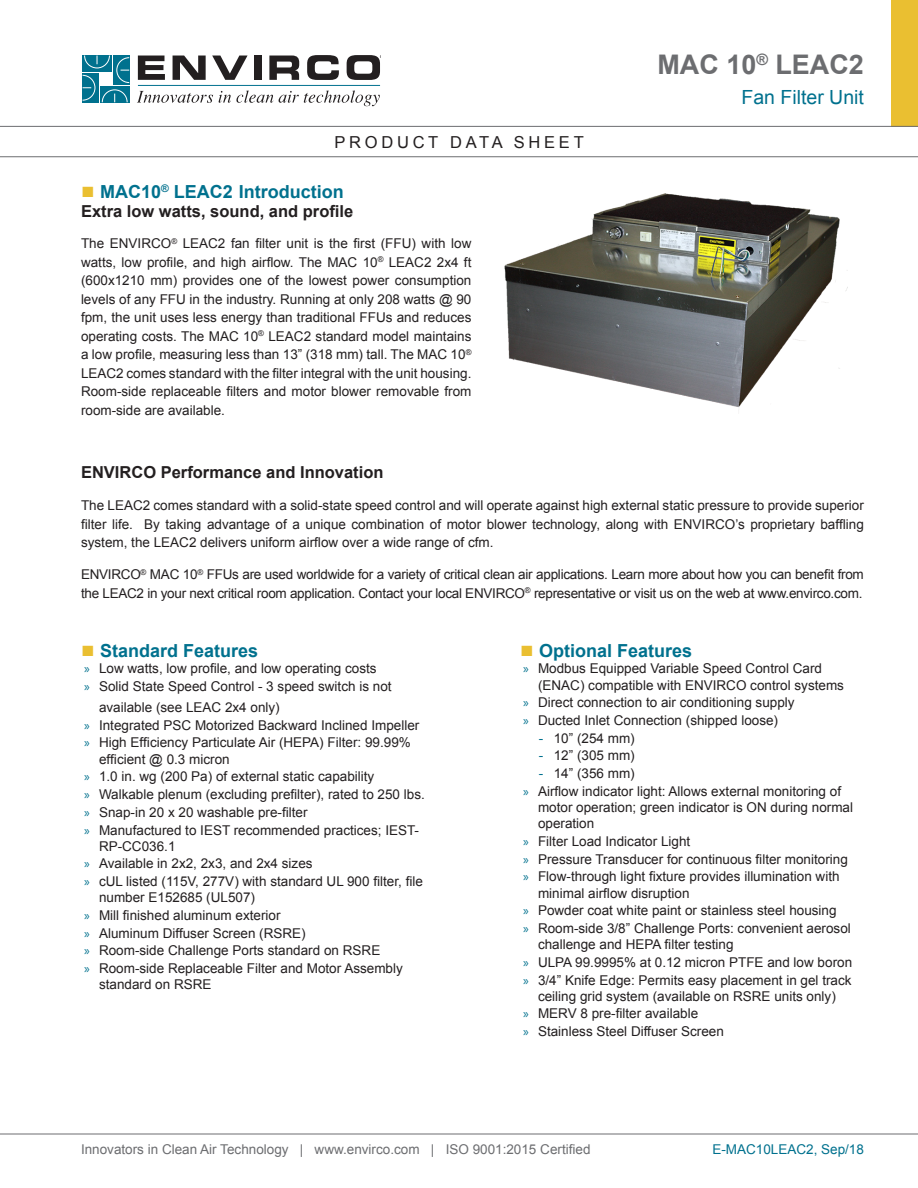
<style>
.page{position:relative;width:918px;height:1188px;background:#fff}
.page>*{position:absolute;margin:0;border:0;box-sizing:border-box;transform-origin:0 0}
.t1{font:700 27px "Arial";color:#6c6d70}
.t2{font:19.5px "Arial";color:#00718e}
.Paragraph_Style_1{font:700 18px "Arial";color:#00718e}
.Text{font:700 16.5px "Arial";color:#231f20}
.t3{font:16.5px "Arial";letter-spacing:.225em;color:#231f20}
.Text-2{font:13.5px/18.5px "Arial";color:#231f20}
.Text-3{font:13.5px/18.5px "Arial";letter-spacing:-.02em;color:#231f20}
.t4{font:13.5px "Arial";color:#6c6d70}
.t5{font:13.5px "Arial";color:#00718e}
.s1{font-family:"Times New Roman";font-weight:400;font-size:22.5px;color:#eabf31}
.s2{font-family:"Myriad Pro";color:#00718e}
.s3{color:#00718e}
</style>
<div class="page">
<hr style="left:0;top:1134px;width:918px;height:1px;background:#6c6d70">
<div style="left:891px;top:0;width:27px;height:126px;background:#eabf31"></div>
<svg style="left:0;top:126px;width:918px;height:31px"></svg>
<svg style="left:138px;top:56px;width:27px;height:24px"></svg>
<svg style="left:173px;top:56px;width:33px;height:24px"></svg>
<svg style="left:212px;top:56px;width:36px;height:24px"></svg>
<svg style="left:269px;top:56px;width:30px;height:24px"></svg>
<svg style="left:307px;top:55px;width:32px;height:25px"></svg>
<div style="left:254px;top:56px;width:7px;height:24px;background:#231f20"></div>
<div style="left:82px;top:56px;width:30px;height:16px;background:#00718e"></div>
<svg style="left:84px;top:55px;width:26px;height:14px"></svg>
<div style="left:113px;top:56px;width:16px;height:29px;background:#00718e"></div>
<svg style="left:116px;top:57px;width:14px;height:26px"></svg>
<div style="left:100px;top:86px;width:29px;height:16px;background:#00718e"></div>
<svg style="left:102px;top:89px;width:26px;height:14px"></svg>
<div style="left:83px;top:73px;width:16px;height:29px;background:#00718e"></div>
<svg style="left:82px;top:75px;width:14px;height:26px"></svg>
<hr style="left:138px;top:85px;width:242px;height:1px;background:#00718e">
<svg style="left:137px;top:90px;width:243px;height:16px"></svg>
<svg style="left:347px;top:55px;width:34px;height:25px"></svg>
<img style="left:504px;top:193px;width:344px;height:215px">
<p class="t3" style="left:335px;top:131px;width:251px">PRODUCT DATA SHEET</p>
<p class="Paragraph_Style_1" style="left:81px;top:180px;width:264px"><span class="s1">■</span> MAC10<sup>®</sup> LEAC2 Introduction</p>
<p class="Text" style="left:81px;top:200px;width:274px">Extra low watts, sound, and profile</p>
<p class="Text-2" style="left:81px;top:235px;width:392px;text-align:justify">The ENVIRCO<sup>®</sup> LEAC2 fan filter unit is the first (FFU) with low watts, low profile, and high airflow. The MAC 10<sup>®</sup> LEAC2 2x4 ft (600x1210 mm) provides one of the lowest power consumption levels of any FFU in the industry. Running at only 208 watts @ 90 fpm, the unit uses less energy than traditional FFUs and reduces operating costs. The MAC 10<sup>®</sup> LEAC2 standard model maintains a low profile, measuring less than 13” (318 mm) tall. The MAC 10<sup>® </sup>LEAC2 comes standard with the filter integral with the unit housing.<br>Room-side replaceable filters and motor blower removable from room-side are available.</p>
<p class="t1" style="left:657px;top:46px;width:208px">MAC 10<sup>®</sup> LEAC2</p>
<p class="t2" style="left:742px;top:84px;width:124px">Fan Filter Unit</p>
<p class="Text" style="left:81px;top:462px;width:304px">ENVIRCO Performance and Innovation</p>
<p class="Text-2" style="left:81px;top:497px;width:784px;text-align:justify">The LEAC2 comes standard with a solid-state speed control and will operate against high external static pressure to provide superior filter life. By taking advantage of a unique combination of motor blower technology, along with ENVIRCO’s proprietary baffling system, the LEAC2 delivers uniform airflow over a wide range of cfm.</p>
<p class="Text-3" style="left:81px;top:565px;width:784px">ENVIRCO<sup>®</sup> MAC 10<sup>®</sup> FFUs are used worldwide for a variety of critical clean air applications. Learn more about how you can benefit from the LEAC2 in your next critical room application. Contact your local ENVIRCO<sup>®</sup> representative or visit us on the web at www.envirco.com.</p>
<p class="Paragraph_Style_1" style="left:81px;top:639px;width:179px"><span class="s1">■</span> Standard Features</p>
<p class="Text-2" style="left:84px;top:659px;width:294px"><span class="s2">»</span> Low watts, low profile, and low operating costs</p>
<p class="Text-2" style="left:99px;top:676px;width:294px;line-height:21px;text-indent:-15px"><span class="s2">»</span> Solid State Speed Control - 3 speed switch is not available (see LEAC 2x4 only)</p>
<p class="Text-2" style="left:84px;top:716px;width:337px"><span class="s2">»</span> Integrated PSC Motorized Backward Inclined Impeller</p>
<p class="Text-2" style="left:99px;top:735px;width:313px;line-height:16.2px;text-indent:-15px"><span class="s2">»</span> High Efficiency Particulate Air (HEPA) Filter: 99.99% efficient @ 0.3 micron</p>
<p class="Text-2" style="left:84px;top:768px;width:292px"><span class="s2">»</span> 1.0 in. wg (200 Pa) of external static capability</p>
<p class="Text-2" style="left:84px;top:785px;width:342px"><span class="s2">»</span> Walkable plenum (excluding prefilter), rated to 250 lbs.</p>
<p class="Text-2" style="left:84px;top:803px;width:225px"><span class="s2">»</span> Snap-in 20 x 20 washable pre-filter</p>
<p class="Text-2" style="left:99px;top:822px;width:322px;line-height:16.2px;text-indent:-15px"><span class="s2">»</span> Manufactured to IEST recommended practices; IEST-<br>RP-CC036.1</p>
<p class="Text-2" style="left:84px;top:855px;width:230px"><span class="s2">»</span> Available in 2x2, 2x3, and 2x4 sizes</p>
<p class="Text-2" style="left:99px;top:873px;width:325px;line-height:16.2px;text-indent:-15px"><span class="s2">»</span> cUL listed (115V, 277V) with standard UL 900 filter, file number E152685 (UL507)</p>
<p class="Text-2" style="left:84px;top:906px;width:198px"><span class="s2">»</span> Mill finished aluminum exterior</p>
<p class="Text-2" style="left:84px;top:924px;width:223px"><span class="s2">»</span> Aluminum Diffuser Screen (RSRE)</p>
<p class="Text-2" style="left:84px;top:942px;width:298px"><span class="s2">»</span> Room-side Challenge Ports standard on RSRE</p>
<p class="Text-2" style="left:99px;top:960px;width:305px;line-height:16.2px;text-indent:-15px"><span class="s2">»</span> Room-side Replaceable Filter and Motor Assembly standard on RSRE</p>
<p class="Paragraph_Style_1" style="left:520px;top:639px;width:174px"><span class="s1">■</span> Optional Features</p>
<p class="Text-2" style="left:538px;top:661px;width:308px;line-height:16.2px;text-indent:-15px"><span class="s2">»</span> Modbus Equipped Variable Speed Control Card (ENAC) compatible with ENVIRCO control systems</p>
<p class="Text-2" style="left:523px;top:693px;width:273px"><span class="s2">»</span> Direct connection to air conditioning supply</p>
<p class="Text-2" style="left:523px;top:711px;width:257px"><span class="s2">»</span> Ducted Inlet Connection (shipped loose)</p>
<p class="Text-2" style="left:539px;top:729px;width:98px"><span class="s3">-</span> 10” (254 mm)</p>
<p class="Text-2" style="left:539px;top:747px;width:98px"><span class="s3">-</span> 12” (305 mm)</p>
<p class="Text-2" style="left:539px;top:764px;width:98px"><span class="s3">-</span> 14” (356 mm)</p>
<p class="Text-2" style="left:538px;top:783px;width:317px;line-height:16.2px;text-indent:-15px"><span class="s2">»</span> Airflow indicator light: Allows external monitoring of motor operation; green indicator is ON during normal operation</p>
<p class="Text-2" style="left:523px;top:832px;width:169px"><span class="s2">»</span> Filter Load Indicator Light</p>
<p class="Text-2" style="left:523px;top:850px;width:326px"><span class="s2">»</span> Pressure Transducer for continuous filter monitoring</p>
<p class="Text-2" style="left:538px;top:869px;width:303px;line-height:16.2px;text-indent:-15px"><span class="s2">»</span> Flow-through light fixture provides illumination with minimal airflow disruption</p>
<p class="Text-2" style="left:523px;top:901px;width:315px"><span class="s2">»</span> Powder coat white paint or stainless steel housing</p>
<p class="Text-2" style="left:538px;top:920px;width:314px;line-height:16.2px;text-indent:-15px"><span class="s2">»</span> Room-side 3/8” Challenge Ports: convenient aerosol challenge and HEPA filter testing</p>
<p class="Text-2" style="left:523px;top:953px;width:331px"><span class="s2">»</span> ULPA 99.9995% at 0.12 micron PTFE and low boron</p>
<p class="Text-2" style="left:523px;top:972px;width:330px;line-height:16.2px;text-align:center"><span class="s2">»</span> 3/4” Knife Edge: Permits easy placement in gel track ceiling grid system (available on RSRE units only)</p>
<p class="Text-2" style="left:523px;top:1005px;width:177px"><span class="s2">»</span> MERV 8 pre-filter available</p>
<p class="Text-2" style="left:523px;top:1022px;width:202px"><span class="s2">»</span> Stainless Steel Diffuser Screen</p>
<p class="t4" style="left:81px;top:1140px;width:511px">Innovators in Clean Air Technology | www.envirco.com | ISO 9001:2015 Certified</p>
<p class="t5" style="left:712px;top:1140px;width:153px">E-MAC10LEAC2, Sep/18</p>
</div>
